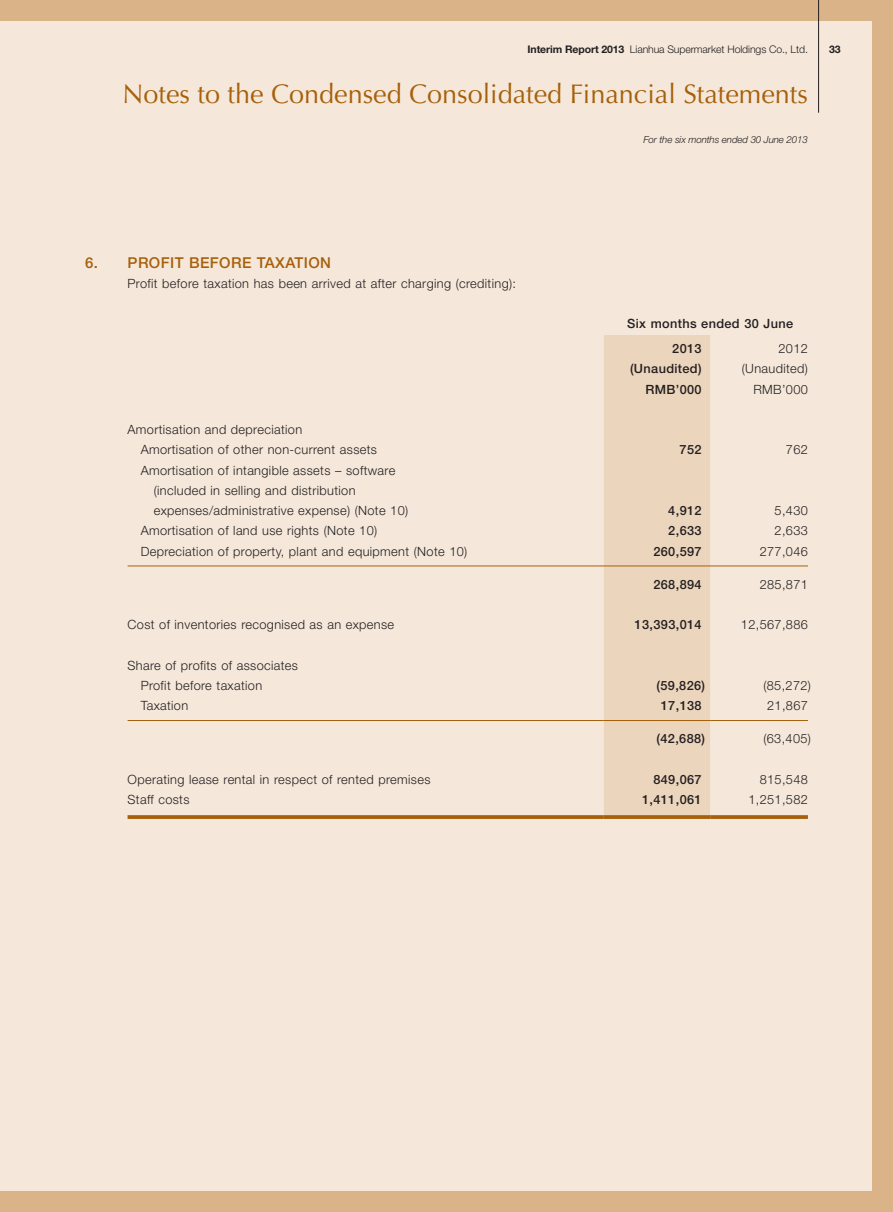
<style>
.page{position:relative;width:893px;height:1212px;background:#dab389}
.page>*{position:absolute;margin:0;border:0;box-sizing:border-box;transform-origin:0 0}
.t1{font:27px "Optima LT Std";color:#a6600b}
.t2{font:500 15px "Helvetica Neue LT Std";letter-spacing:.03em;color:#a6600b}
.t3{font:300 12.75px/20.2px "Helvetica Neue LT Std";letter-spacing:.03em;color:#231f20}
.t4{font:500 12.75px/24.8px "Helvetica Neue LT Std";letter-spacing:.03em;color:#231f20}
.t5{font:300 10.5px "Helvetica Neue LT Std";letter-spacing:-.01em;color:#231f20}
.t6{font:700 10.5px "Helvetica Neue LT Std";color:#231f20}
.t7{font:italic 300 9.75px "Helvetica Neue LT Std";letter-spacing:-.01em;color:#231f20}
.s1{font-weight:700}
</style>
<div class="page">
<div style="left:0;top:21px;width:872px;height:1170px;background:#f5e8da"></div>
<hr style="left:818px;top:0;width:1px;height:113px;background:#231f20">
<div style="left:604px;top:335px;width:106px;height:480px;background:#ecd5bd"></div>
<hr style="left:128px;top:566px;width:476px;height:1px;background:#a6600b">
<hr style="left:604px;top:566px;width:106px;height:1px;background:#a6600b">
<hr style="left:710px;top:566px;width:98px;height:1px;background:#a6600b">
<hr style="left:128px;top:720px;width:476px;height:1px;background:#a6600b">
<hr style="left:604px;top:720px;width:106px;height:1px;background:#a6600b">
<hr style="left:710px;top:720px;width:98px;height:1px;background:#a6600b">
<svg style="left:128px;top:815px;width:476px;height:4px;background:#aa6717"></svg>
<svg style="left:604px;top:815px;width:106px;height:4px"></svg>
<svg style="left:710px;top:815px;width:98px;height:4px"></svg>
<p class="t5" style="left:528px;top:43px;width:282px"><span class="s1">Interim Report 2013</span> Lianhua Supermarket Holdings Co., Ltd.</p>
<p class="t6" style="left:829px;top:43px;width:13px">33</p>
<h1 class="t1" style="left:123px;top:78px;width:687px">Notes to the Condensed Consolidated Financial Statements</h1>
<p class="t2" style="left:85px;top:253px;width:247px">6. PROFIT BEFORE TAXATION</p>
<p class="t3" style="left:128px;top:273px;width:390px">Profit before taxation has been arrived at after charging (crediting):</p>
<p class="t3" style="left:141px;top:419px;width:238px;text-indent:-13px">Amortisation and depreciation<br>Amortisation of other non-current assets</p>
<p class="t3" style="left:154px;top:460px;width:256px;text-indent:-13px">Amortisation of intangible assets – software (included in selling and distribution expenses/administrative expense) (Note 10)</p>
<p class="t7" style="left:643px;top:133px;width:166px">For the six months ended 30 June 2013</p>
<p class="t4" style="left:672px;top:311px;width:122px;text-indent:-45px">Six months ended 30 June<br>2013</p>
<p class="t3" style="left:778px;top:338px;width:31px">2012</p>
<p class="t4" style="left:630px;top:356px;width:73px">(Unaudited)</p>
<p class="t3" style="left:742px;top:358px;width:68px">(Unaudited)</p>
<p class="t4" style="left:645px;top:377px;width:58px">RMB’000</p>
<p class="t3" style="left:753px;top:379px;width:56px">RMB’000</p>
<p class="t4" style="left:680px;top:437px;width:23px">752</p>
<p class="t3" style="left:786px;top:439px;width:23px">762</p>
<p class="t4" style="left:668px;top:498px;width:35px">4,912</p>
<p class="t3" style="left:775px;top:500px;width:35px">5,430</p>
<p class="t3" style="left:141px;top:520px;width:238px">Amortisation of land use rights (Note 10)</p>
<p class="t4" style="left:668px;top:518px;width:35px">2,633</p>
<p class="t3" style="left:775px;top:520px;width:35px">2,633</p>
<p class="t3" style="left:141px;top:541px;width:328px">Depreciation of property, plant and equipment (Note 10)</p>
<p class="t4" style="left:653px;top:539px;width:50px">260,597</p>
<p class="t3" style="left:760px;top:541px;width:50px">277,046</p>
<p class="t4" style="left:653px;top:572px;width:50px">268,894</p>
<p class="t3" style="left:760px;top:574px;width:50px">285,871</p>
<p class="t3" style="left:128px;top:614px;width:268px">Cost of inventories recognised as an expense</p>
<p class="t4" style="left:635px;top:612px;width:69px">13,393,014</p>
<p class="t3" style="left:741px;top:614px;width:69px">12,567,886</p>
<p class="t3" style="left:141px;top:655px;width:159px;text-indent:-13px">Share of profits of associates<br>Profit before taxation</p>
<p class="t4" style="left:657px;top:673px;width:50px">(59,826)</p>
<p class="t3" style="left:763px;top:675px;width:49px">(85,272)</p>
<p class="t3" style="left:141px;top:695px;width:49px">Taxation</p>
<p class="t4" style="left:661px;top:693px;width:42px">17,138</p>
<p class="t3" style="left:767px;top:695px;width:42px">21,867</p>
<p class="t4" style="left:657px;top:726px;width:50px">(42,688)</p>
<p class="t3" style="left:763px;top:728px;width:49px">(63,405)</p>
<p class="t3" style="left:128px;top:769px;width:304px">Operating lease rental in respect of rented premises</p>
<p class="t4" style="left:653px;top:767px;width:50px">849,067</p>
<p class="t3" style="left:760px;top:769px;width:50px">815,548</p>
<p class="t3" style="left:128px;top:789px;width:64px">Staff costs</p>
<p class="t4" style="left:642px;top:787px;width:61px">1,411,061</p>
<p class="t3" style="left:748px;top:789px;width:61px">1,251,582</p>
</div>
